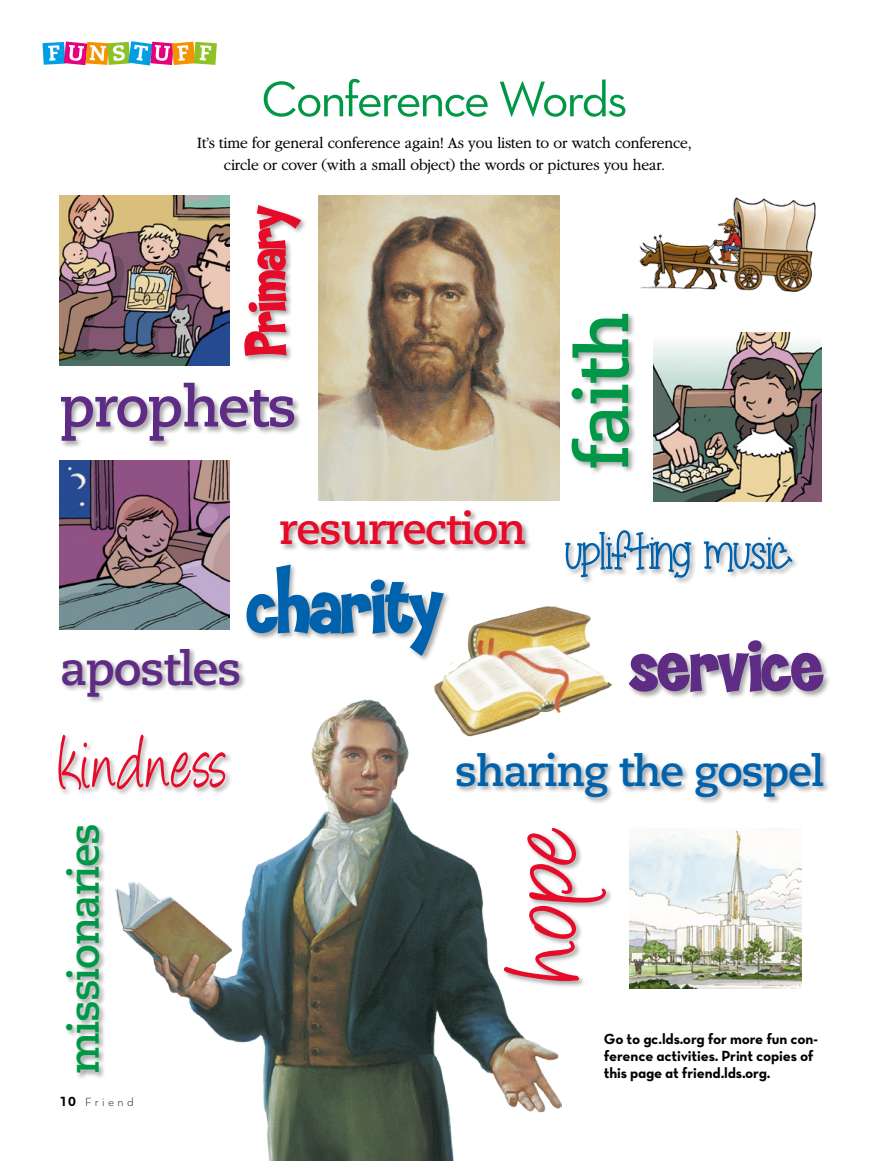
<style>
.page{position:relative;width:893px;height:1161px;background:#fff}
.page>*{position:absolute;margin:0;border:0;box-sizing:border-box;transform-origin:0 0}
.t1{font:120.75px "Angelina";color:#e60b28}
.t2{font:87.15px "Angelina";letter-spacing:.035em;color:#e60b28;scale:.75 1}
.t3{font:800 87px "Typographyof Coop";letter-spacing:-.035em;color:#0062ad}
.t4{font:800 82.8px "Typographyof Coop";letter-spacing:-.035em;color:#5e2c84}
.t5{font:700 72.45px "Caecilialds Std";color:#009846}
.t6{font:800 60px "Typographyof Coop";letter-spacing:-.035em;color:#e60b28}
.t7{font:700 56.85px "Caecilialds Std";letter-spacing:-.03em;color:#5e2c84}
.t8{font:51px "Neutralds Lat Book Alt";letter-spacing:-.05em;color:#009846}
.t9{font:51px "Miss Smarty Pants";letter-spacing:-.03em;color:#0062ad}
.t10{font:700 46.8px "Caecilialds Std";letter-spacing:-.03em;color:#5e2c84}
.t11{font:700 43.35px "Caecilialds Std";letter-spacing:-.03em;color:#e60b28}
.t12{font:700 42.9px "Caecilialds Std";letter-spacing:-.03em;color:#0062ad}
.t13{font:700 41.7px "Caecilialds Std";letter-spacing:-.03em;color:#009846}
.ARTCL_para_first_reg{font:300 16.5px/22.5px "Garamondlds Lat Plus";letter-spacing:-.01em;color:#000;text-align:center;scale:.95 1}
.INFO_para_neutra{font:15px/17.2px "Neutralds Lat Bold Alt";letter-spacing:-.01em;color:#000}
.Folio_L{font:12px "Neutralds Lat Light Alt";letter-spacing:.28em;color:#000}
.s1{font-family:"Neutralds Lat Bold Alt";font-size:13.5px}
</style>
<div class="page">
<img style="left:115px;top:700px;width:446px;height:461px">
<img style="left:319px;top:196px;width:240px;height:305px">
<svg style="left:43px;top:41px;width:174px;height:25px"></svg>
<div style="left:59px;top:381px;width:243px;height:68px;background:#000;opacity:.35"></div>
<div style="left:61px;top:647px;width:186px;height:57px;background:#000;opacity:.35"></div>
<div style="left:279px;top:509px;width:253px;height:43px;background:#000;opacity:.35"></div>
<div style="left:65px;top:824px;width:41px;height:256px;background:#000;opacity:.35"></div>
<div style="left:455px;top:751px;width:376px;height:53px;background:#000;opacity:.35"></div>
<div style="left:570px;top:312px;width:66px;height:163px;background:#000;opacity:.35"></div>
<div style="left:502px;top:826px;width:111px;height:162px;background:#000;opacity:.35"></div>
<div style="left:245px;top:563px;width:206px;height:100px;background:#000;opacity:.35"></div>
<div style="left:627px;top:639px;width:204px;height:61px;background:#000;opacity:.35"></div>
<div style="left:243px;top:203px;width:65px;height:160px;background:#000;opacity:.35"></div>
<div style="left:564px;top:529px;width:235px;height:56px;background:#000;opacity:.35"></div>
<div style="left:57px;top:733px;width:176px;height:64px;background:#000;opacity:.35"></div>
<img style="left:629px;top:828px;width:172px;height:160px">
<img style="left:639px;top:197px;width:177px;height:95px">
<img style="left:60px;top:460px;width:169px;height:170px">
<img style="left:653px;top:332px;width:169px;height:170px">
<img style="left:60px;top:196px;width:169px;height:170px">
<img style="left:421px;top:578px;width:190px;height:171px">
<p class="t8" style="left:261px;top:60px;width:368px">Conference Words</p>
<p class="ARTCL_para_first_reg" style="left:197px;top:131px;width:522px">It’s time for general conference again! As you listen to or watch conference, circle or cover (with a small object) the words or pictures you hear.</p>
<p class="t6" style="left:233px;top:357px;width:154px;rotate:-90deg">Primary</p>
<p class="t7" style="left:60px;top:373px;width:239px">prophets</p>
<p class="t11" style="left:279px;top:504px;width:248px">resurrection</p>
<p class="t3" style="left:245px;top:557px;width:201px">charity</p>
<p class="t10" style="left:60px;top:641px;width:183px">apostles</p>
<p class="t5" style="left:560px;top:470px;width:159px;rotate:-90deg">faith</p>
<p class="t9" style="left:564px;top:524px;width:229px">uplifting music</p>
<p class="t4" style="left:628px;top:619px;width:198px">service</p>
<p class="t2" style="left:60px;top:727px;width:225px">kindness</p>
<p class="t13" style="left:60px;top:1074px;width:252px;rotate:-90deg">missionaries</p>
<p class="Folio_L" style="left:60px;top:1093px;width:76px"><span class="s1">10</span> Friend</p>
<p class="t12" style="left:455px;top:745px;width:371px">sharing the gospel</p>
<p class="t1" style="left:492px;top:980px;width:158px;rotate:-90deg">hope</p>
<p class="INFO_para_neutra" style="left:604px;top:1029px;width:216px">Go to gc.lds.org for more fun con&shy;ference activities. Print copies of this page at friend.lds.org.</p>
</div>
